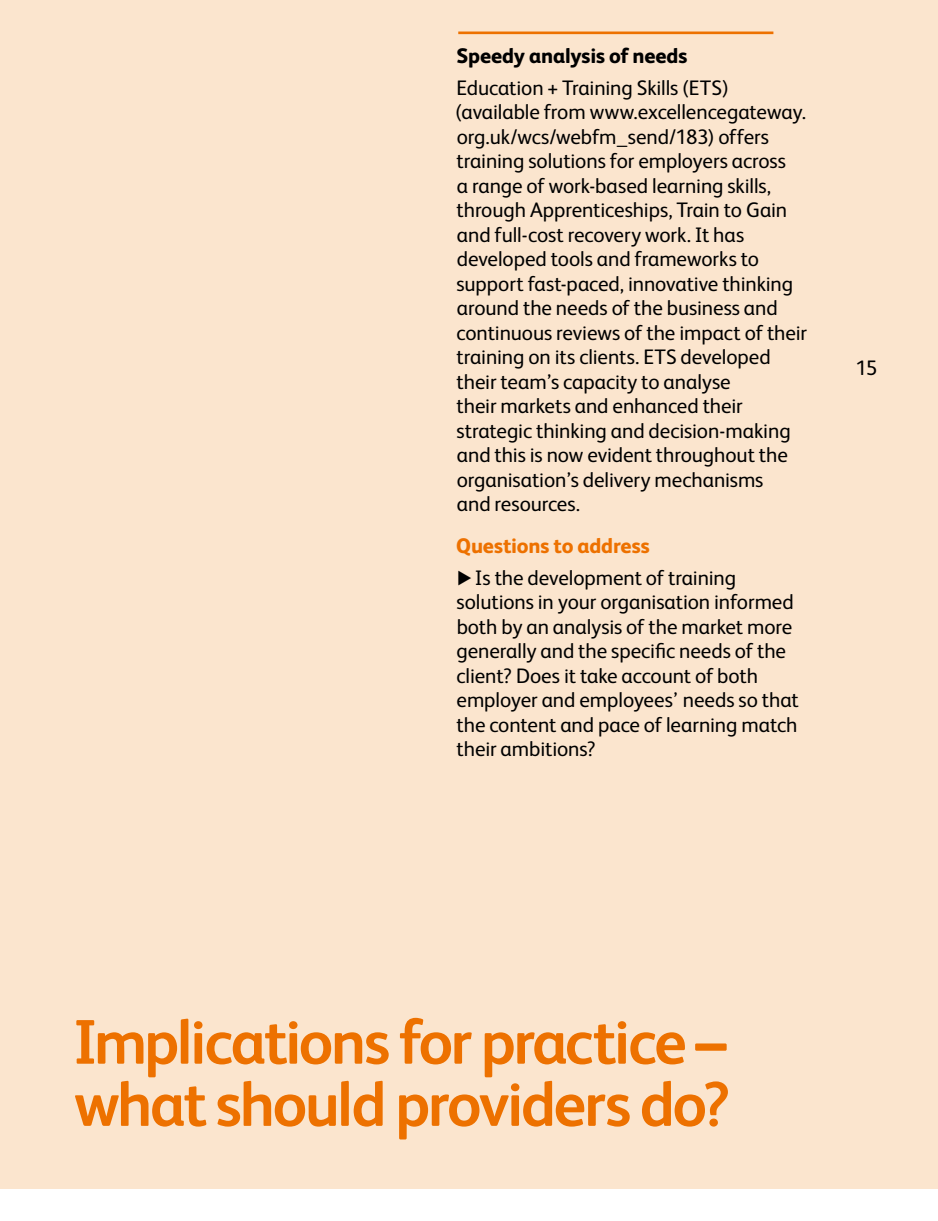
<style>
.page{position:relative;width:938px;height:1221px;background:#fff}
.page>*{position:absolute;margin:0;border:0;box-sizing:border-box;transform-origin:0 0}
.t1{font:700 63px/62.1px "FS Albert";letter-spacing:-.04em;color:#ed7100}
.t2{font:21px/24.5px "FS Albert";letter-spacing:-.005em;color:#000}
.t3{font:800 21px "FS Albert";letter-spacing:-.005em;color:#000}
.t4{font:800 21px "FS Albert";letter-spacing:-.005em;color:#ed7100}
</style>
<div class="page">
<div style="left:0;top:0;width:938px;height:1188px;background:#fbe5ce"></div>
<hr style="left:458px;top:31px;width:315px;height:3px;background:#ed7100">
<p class="t3" style="left:456px;top:41px;width:232px">Speedy analysis of needs</p>
<p class="t2" style="left:455px;top:74px;width:353px">Education + Training Skills (ETS) (available from www.excellencegateway. org.uk/wcs/webfm_send/183) offers training solutions for employers across<br>a range of work‑based learning skills, through Apprenticeships, Train to Gain and full‑cost recovery work. It has developed tools and frameworks to support fast‑paced, innovative thinking around the needs of the business and continuous reviews of the impact of their training on its clients. ETS developed their team’s capacity to analyse<br>their markets and enhanced their strategic thinking and decision‑making and this is now evident throughout the organisation’s delivery mechanisms<br>and resources.</p>
<p class="t4" style="left:456px;top:531px;width:195px">Questions to address</p>
<p class="t2" style="left:454px;top:564px;width:346px">◆Is the development of training solutions in your organisation informed both by an analysis of the market more generally and the specific needs of the client? Does it take account of both employer and employees’ needs so that the content and pace of learning match their ambitions?</p>
<p class="t2" style="left:856px;top:354px;width:23px">15</p>
<h1 class="t1" style="left:73px;top:1008px;width:659px">Implications for practice – what should providers do?</h1>
</div>
